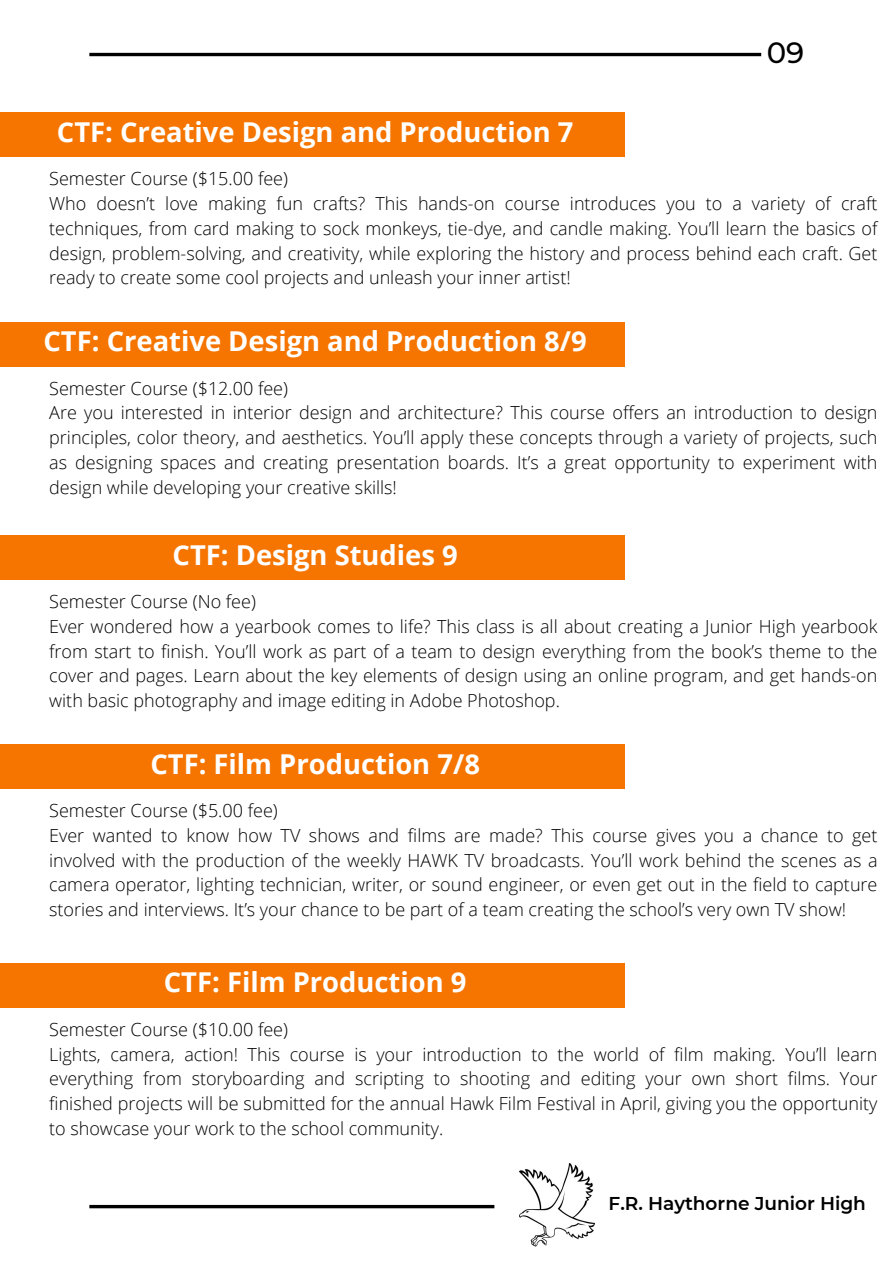
<style>
.page{position:relative;width:894px;height:1264px;background:#fff}
.page>*{position:absolute;margin:0;border:0;box-sizing:border-box;transform-origin:0 0}
.t1{font:500 29.25px "Montserrat";color:#000}
.t2{font:700 27.3px "Open Sans";color:#fff}
.t3{font:600 18.6px "Montserrat";color:#000}
.t4{font:300 18px/24.8px "Open Sans";color:#000;text-align:justify}
</style>
<div class="page">
<svg style="left:89px;top:1204px;width:405px;height:4px;background:#3b3b3b"></svg>
<hr style="left:89px;top:53px;width:672px;height:3px;background:#000">
<div style="left:0;top:744px;width:624px;height:45px;background:#f57500"></div>
<div style="left:0;top:963px;width:624px;height:44px;background:#f57500"></div>
<div style="left:0;top:535px;width:624px;height:45px;background:#f57500"></div>
<img style="left:519px;top:1163px;width:75px;height:83px">
<div style="left:0;top:322px;width:624px;height:44px;background:#f57500"></div>
<div style="left:0;top:113px;width:624px;height:44px;background:#f57500"></div>
<p class="t1" style="left:766px;top:35px;width:39px">09</p>
<h1 class="t2" style="left:57px;top:113px;width:517px">CTF: Creative Design and Production 7</h1>
<p class="t4" style="left:49px;top:166px;width:240px">Semester Course ($15.00 fee)</p>
<p class="t4" style="left:49px;top:191px;width:829px">Who doesn’t love making fun crafts? This hands-on course introduces you to a variety of craft techniques, from card making to sock monkeys, tie-dye, and candle making. You’ll learn the basics of design, problem-solving, and creativity, while exploring the history and process behind each craft. Get ready to create some cool projects and unleash your inner artist!</p>
<h1 class="t2" style="left:44px;top:322px;width:544px">CTF: Creative Design and Production 8/9</h1>
<p class="t4" style="left:49px;top:375px;width:240px">Semester Course ($12.00 fee)</p>
<p class="t4" style="left:49px;top:400px;width:829px">Are you interested in interior design and architecture? This course offers an introduction to design principles, color theory, and aesthetics. You’ll apply these concepts through a variety of projects, such as designing spaces and creating presentation boards. It’s a great opportunity to experiment with design while developing your creative skills!</p>
<h1 class="t2" style="left:172px;top:535px;width:286px">CTF: Design Studies 9</h1>
<p class="t4" style="left:49px;top:588px;width:208px">Semester Course (No fee)</p>
<p class="t4" style="left:49px;top:613px;width:829px">Ever wondered how a yearbook comes to life? This class is all about creating a Junior High yearbook from start to finish. You’ll work as part of a team to design everything from the book’s theme to the cover and pages. Learn about the key elements of design using an online program, and get hands-on with basic photography and image editing in Adobe Photoshop.</p>
<h1 class="t2" style="left:150px;top:744px;width:331px">CTF: Film Production 7/8</h1>
<p class="t4" style="left:49px;top:797px;width:230px">Semester Course ($5.00 fee)</p>
<p class="t4" style="left:49px;top:822px;width:829px">Ever wanted to know how TV shows and films are made? This course gives you a chance to get involved with the production of the weekly HAWK TV broadcasts. You’ll work behind the scenes as a camera operator, lighting technician, writer, or sound engineer, or even get out in the field to capture stories and interviews. It’s your chance to be part of a team creating the school’s very own TV show!</p>
<h1 class="t2" style="left:164px;top:963px;width:304px">CTF: Film Production 9</h1>
<p class="t4" style="left:49px;top:1016px;width:240px">Semester Course ($10.00 fee)</p>
<p class="t4" style="left:49px;top:1041px;width:829px">Lights, camera, action! This course is your introduction to the world of film making. You’ll learn everything from storyboarding and scripting to shooting and editing your own short films. Your finished projects will be submitted for the annual Hawk Film Festival in April, giving you the opportunity to showcase your work to the school community.</p>
<p class="t3" style="left:608px;top:1191px;width:259px">F.R. Haythorne Junior High</p>
</div>
